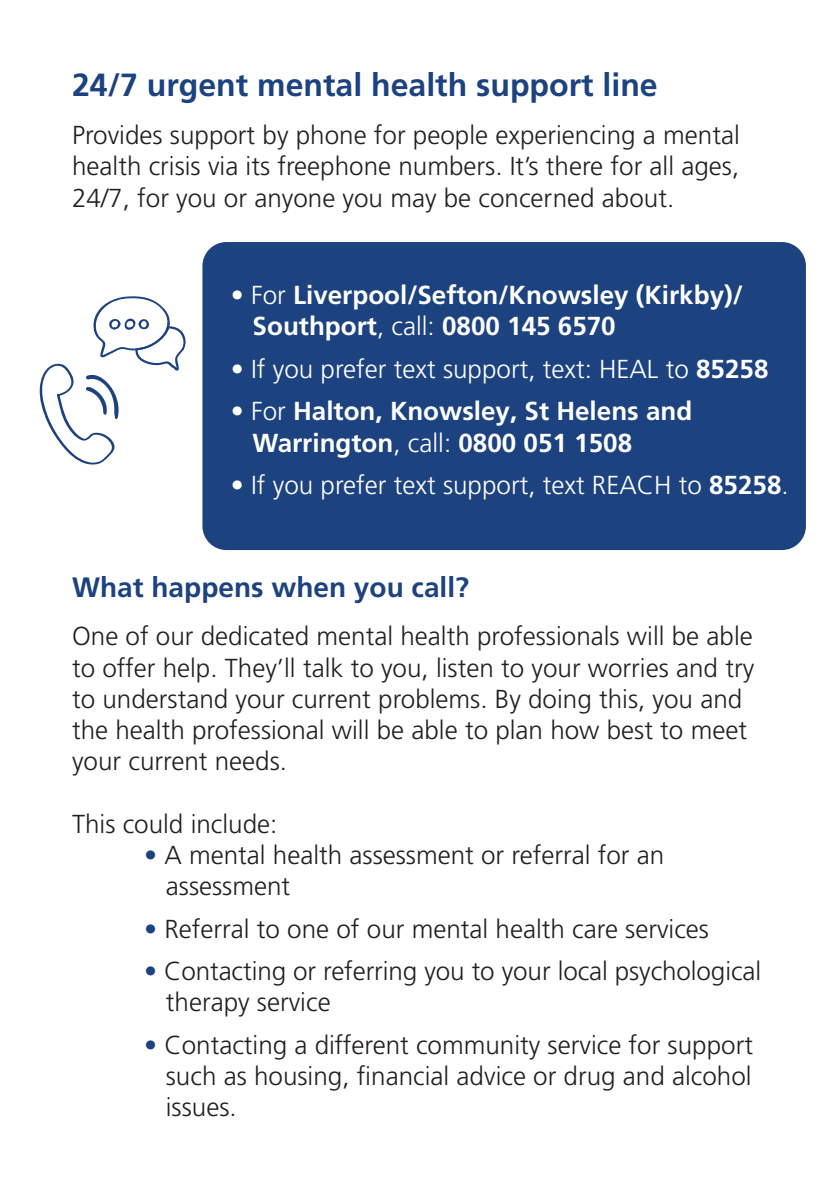
<style>
.page{position:relative;width:840px;height:1191px;background:#fff}
.page>*{position:absolute;margin:0;border:0;box-sizing:border-box;transform-origin:0 0}
.t1{font:700 32px "Frutiger LT Pro";color:#1c427f}
.t2{font:700 28px "Frutiger LT Pro";color:#1c427f}
.t3{font:300 26px/31.2px "Frutiger LT Pro";color:#231f20}
.t4{font:700 26px "Frutiger LT Pro";color:#fff}
.t5{font:300 26px "Frutiger LT Pro";color:#fff}
.s1{font-weight:300}
.s2{font-weight:700}
.s3{color:#1c427f}
</style>
<div class="page">
<div style="left:202px;top:242px;width:603px;height:308px;background:#1c427f;border-radius:24px"></div>
<svg style="left:39px;top:296px;width:147px;height:169px"></svg>
<p class="t1" style="left:72px;top:66px;width:587px">24/7 urgent mental health support line</p>
<p class="t3" style="left:72px;top:120px;width:669px;text-align:justify">Provides support by phone for people experiencing a mental health crisis via its freephone numbers. It’s there for all ages, 24/7, for you or anyone you may be concerned about.</p>
<p class="t4" style="left:231px;top:280px;width:513px"><span class="s1">• For</span> Liverpool/Sefton/Knowsley (Kirkby)/</p>
<p class="t4" style="left:252px;top:311px;width:364px">Southport<span class="s1">, call:</span> 0800 145 6570</p>
<p class="t5" style="left:231px;top:354px;width:538px">• If you prefer text support, text: HEAL to <span class="s2">85258</span></p>
<p class="t4" style="left:231px;top:396px;width:462px"><span class="s1">• For</span> Halton, Knowsley, St Helens and</p>
<p class="t4" style="left:252px;top:427px;width:381px">Warrington<span class="s1">, call:</span> 0800 051 1508</p>
<p class="t5" style="left:231px;top:470px;width:559px">• If you prefer text support, text REACH to <span class="s2">85258</span>.</p>
<p class="t2" style="left:72px;top:571px;width:398px">What happens when you call?</p>
<p class="t3" style="left:72px;top:621px;width:683px">One of our dedicated mental health professionals will be able to offer help. They’ll talk to you, listen to your worries and try to understand your current problems. By doing this, you and the health professional will be able to plan how best to meet your current needs.</p>
<p class="t3" style="left:72px;top:808px;width:207px">This could include:</p>
<p class="t3" style="left:166px;top:839px;width:499px;text-indent:-22px"><span class="s3">•</span> A mental health assessment or referral for an assessment</p>
<p class="t3" style="left:144px;top:913px;width:566px"><span class="s3">•</span> Referral to one of our mental health care services</p>
<p class="t3" style="left:166px;top:955px;width:596px;text-indent:-22px"><span class="s3">•</span> Contacting or referring you to your local psychological therapy service</p>
<p class="t3" style="left:166px;top:1029px;width:588px;text-align:justify;text-indent:-22px"><span class="s3">•</span> Contacting a different community service for support such as housing, financial advice or drug and alcohol issues.</p>
</div>
